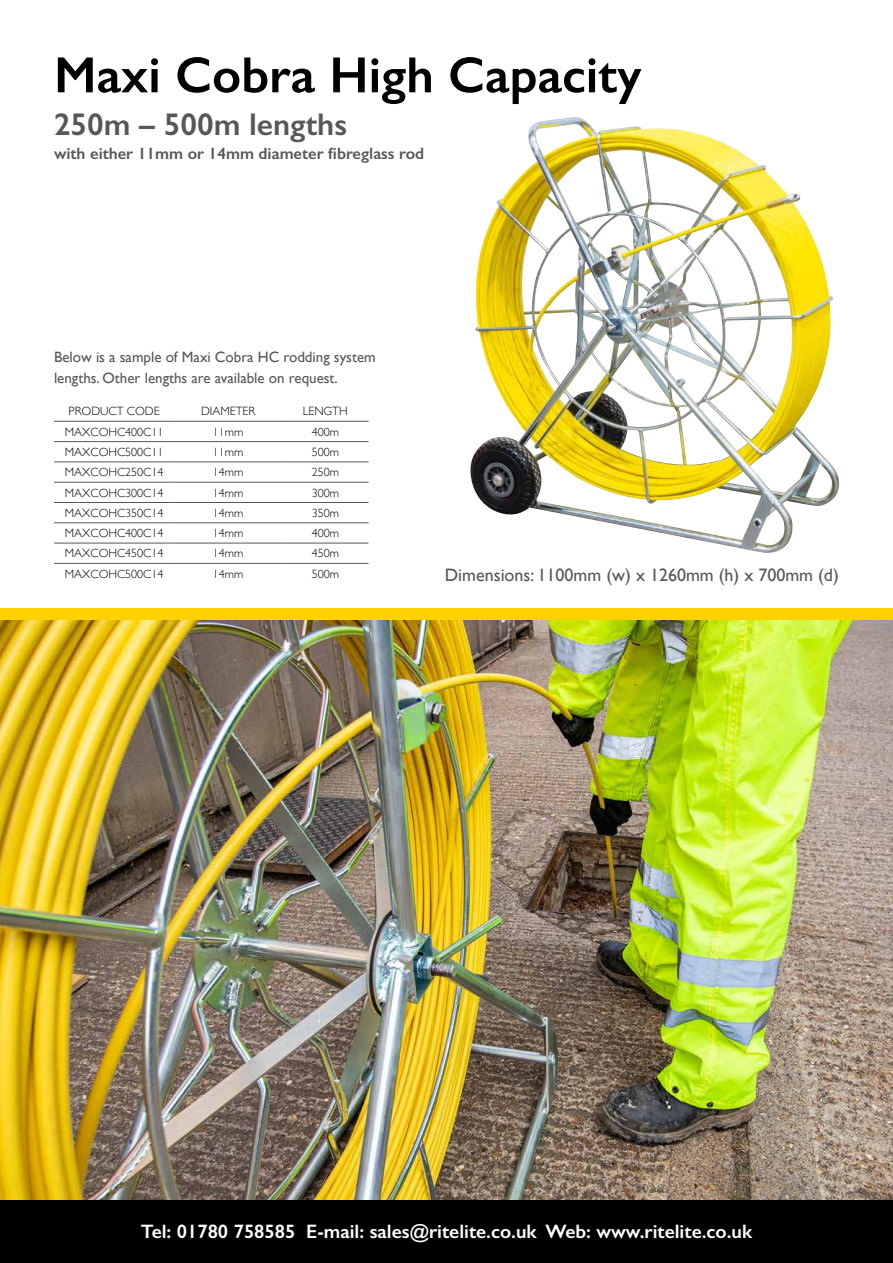
<style>
.page{position:relative;width:893px;height:1263px;background:#fff}
.page>*{position:absolute;margin:0;border:0;box-sizing:border-box;transform-origin:0 0}
.t1{font:600 51px "Gill Sans";color:#000}
.t2{font:600 31.5px "Gill Sans";color:#575756}
.t3{font:600 19.5px "Gill Sans";color:#fff}
.t4{font:18px "Gill Sans";color:#575756}
.t5{font:600 16.5px "Gill Sans";color:#575756}
.t6{font:15px/21px "Gill Sans";color:#575756}
.t7{font:300 12px "Gill Sans";color:#000}
</style>
<div class="page">
<div style="left:0;top:1199px;width:893px;height:64px;background:#000"></div>
<hr style="left:54px;top:421px;width:120px;height:1px;background:#575756">
<hr style="left:174px;top:421px;width:108px;height:1px;background:#575756">
<hr style="left:282px;top:421px;width:87px;height:1px;background:#575756">
<hr style="left:54px;top:441px;width:120px;height:1px;background:#575756">
<hr style="left:174px;top:441px;width:108px;height:1px;background:#575756">
<hr style="left:282px;top:441px;width:87px;height:1px;background:#575756">
<hr style="left:54px;top:461px;width:120px;height:1px;background:#575756">
<hr style="left:174px;top:461px;width:108px;height:1px;background:#575756">
<hr style="left:282px;top:461px;width:87px;height:1px;background:#575756">
<hr style="left:54px;top:482px;width:120px;height:1px;background:#575756">
<hr style="left:174px;top:482px;width:108px;height:1px;background:#575756">
<hr style="left:282px;top:482px;width:87px;height:1px;background:#575756">
<hr style="left:54px;top:502px;width:120px;height:1px;background:#575756">
<hr style="left:174px;top:502px;width:108px;height:1px;background:#575756">
<hr style="left:282px;top:502px;width:87px;height:1px;background:#575756">
<hr style="left:54px;top:522px;width:120px;height:1px;background:#575756">
<hr style="left:174px;top:522px;width:108px;height:1px;background:#575756">
<hr style="left:282px;top:522px;width:87px;height:1px;background:#575756">
<hr style="left:54px;top:543px;width:120px;height:1px;background:#575756">
<hr style="left:174px;top:543px;width:108px;height:1px;background:#575756">
<hr style="left:282px;top:543px;width:87px;height:1px;background:#575756">
<hr style="left:54px;top:563px;width:120px;height:1px;background:#575756">
<hr style="left:174px;top:563px;width:108px;height:1px;background:#575756">
<hr style="left:282px;top:563px;width:87px;height:1px;background:#575756">
<img style="left:0;top:619px;width:893px;height:580px">
<img style="left:470px;top:117px;width:369px;height:436px">
<div style="left:0;top:608px;width:893px;height:11px;background:#ffd100"></div>
<h1 class="t1" style="left:54px;top:44px;width:589px">Maxi Cobra High Capacity</h1>
<h2 class="t2" style="left:54px;top:106px;width:295px">250m – 500m lengths</h2>
<h3 class="t5" style="left:54px;top:144px;width:372px">with either 11mm or 14mm diameter fibreglass rod</h3>
<p class="t6" style="left:54px;top:347px;width:323px">Below is a sample of Maxi Cobra HC rodding system lengths. Other lengths are available on request.</p>
<p class="t7" style="left:69px;top:402px;width:93px">PRODUCT CODE</p>
<p class="t7" style="left:201px;top:402px;width:56px">DIAMETER</p>
<p class="t7" style="left:303px;top:402px;width:46px">LENGTH</p>
<p class="t7" style="left:65px;top:422px;width:100px">MAXCOHC400C11</p>
<p class="t7" style="left:213px;top:422px;width:32px">11mm</p>
<p class="t7" style="left:312px;top:422px;width:29px">400m</p>
<p class="t7" style="left:65px;top:442px;width:100px">MAXCOHC500C11</p>
<p class="t7" style="left:213px;top:442px;width:32px">11mm</p>
<p class="t7" style="left:312px;top:442px;width:29px">500m</p>
<p class="t7" style="left:65px;top:463px;width:100px">MAXCOHC250C14</p>
<p class="t7" style="left:213px;top:463px;width:32px">14mm</p>
<p class="t7" style="left:312px;top:463px;width:29px">250m</p>
<p class="t7" style="left:65px;top:483px;width:100px">MAXCOHC300C14</p>
<p class="t7" style="left:213px;top:483px;width:32px">14mm</p>
<p class="t7" style="left:312px;top:483px;width:29px">300m</p>
<p class="t7" style="left:65px;top:503px;width:100px">MAXCOHC350C14</p>
<p class="t7" style="left:213px;top:503px;width:32px">14mm</p>
<p class="t7" style="left:312px;top:503px;width:29px">350m</p>
<p class="t7" style="left:65px;top:524px;width:100px">MAXCOHC400C14</p>
<p class="t7" style="left:213px;top:524px;width:32px">14mm</p>
<p class="t7" style="left:312px;top:524px;width:29px">400m</p>
<p class="t7" style="left:65px;top:544px;width:100px">MAXCOHC450C14</p>
<p class="t7" style="left:213px;top:544px;width:32px">14mm</p>
<p class="t7" style="left:312px;top:544px;width:29px">450m</p>
<p class="t7" style="left:65px;top:564px;width:100px">MAXCOHC500C14</p>
<p class="t7" style="left:213px;top:564px;width:32px">14mm</p>
<p class="t7" style="left:312px;top:564px;width:29px">500m</p>
<h3 class="t4" style="left:445px;top:565px;width:396px">Dimensions: 1100mm (w) x 1260mm (h) x 700mm (d)</h3>
<h3 class="t3" style="left:141px;top:1220px;width:613px">Tel: 01780 758585 E-mail: sales@ritelite.co.uk Web: www.ritelite.co.uk</h3>
</div>
